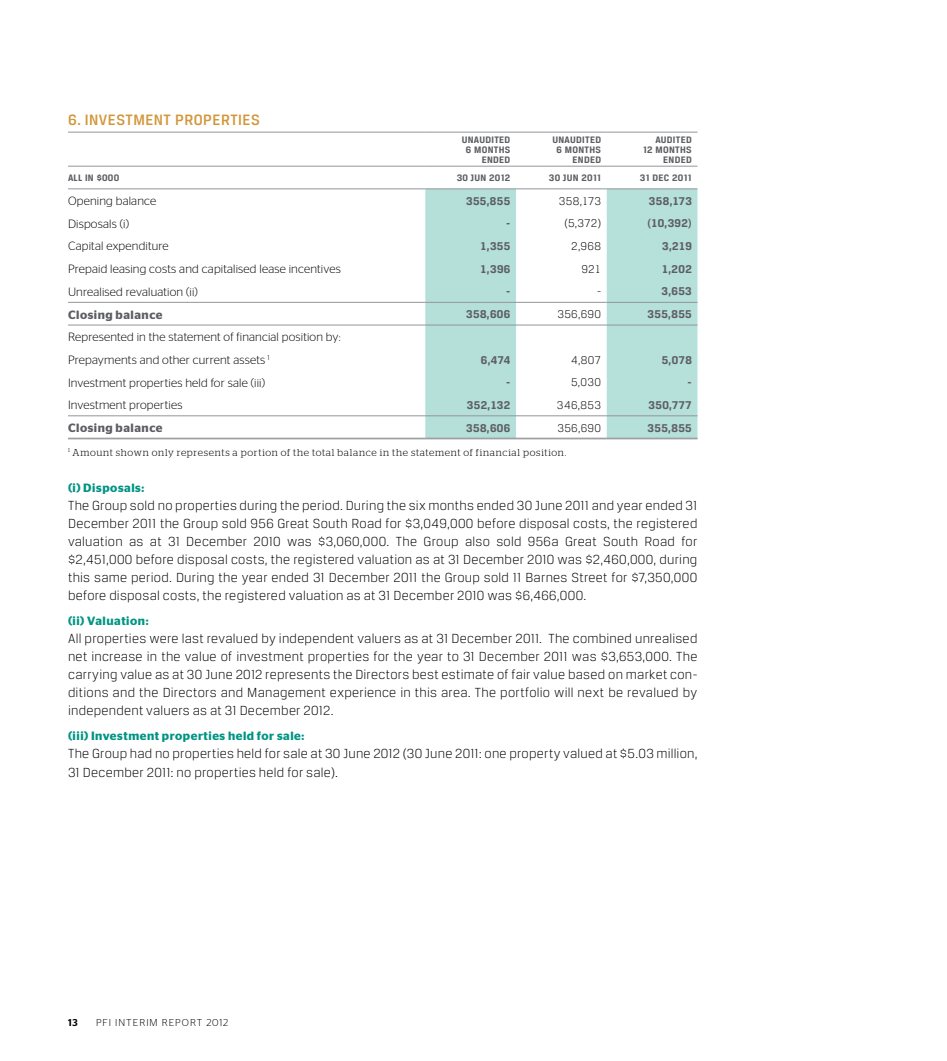
<style>
.page{position:relative;width:947px;height:1061px;background:#fff}
.page>*{position:absolute;margin:0;border:0;box-sizing:border-box;transform-origin:0 0}
.t1{font:500 16px "Breuer Text";color:#d2973b}
.t2{font:300 14px/18px "Breuer Text";letter-spacing:.02em;color:#000;text-align:justify}
.t3{font:300 12px/22.4px "Stag Sans";letter-spacing:.015em;color:#000}
.t4{font:700 12px "Breuer Text";letter-spacing:.035em;color:#5d5e62}
.t5{font:600 12px "Stag Sans";letter-spacing:.045em;color:#009483}
.t6{font:300 12px "Breuer Text";letter-spacing:.025em;color:#000}
.t7{font:600 12px "Stag Sans";letter-spacing:.045em;color:#5d5e62}
.t8{font:700 10px/10px "Breuer Text";letter-spacing:.03em;color:#5d5e62}
.t9{font:300 10px "Stag";letter-spacing:.065em;color:#000}
.t10{font:300 10px "Stag Sans";letter-spacing:.095em;color:#000}
.t11{font:500 10px "Stag Sans";color:#000}
</style>
<div class="page">
<div style="left:425px;top:189px;width:91px;height:248px;background:#b4e0d9"></div>
<div style="left:607px;top:189px;width:90px;height:248px;background:#b6e0da"></div>
<hr style="left:68px;top:132px;width:357px;height:1px;background:#939598">
<hr style="left:425px;top:132px;width:91px;height:1px;background:#939598">
<hr style="left:516px;top:132px;width:91px;height:1px;background:#939598">
<hr style="left:607px;top:132px;width:90px;height:1px;background:#939598">
<hr style="left:68px;top:166px;width:357px;height:1px;background:#939598">
<hr style="left:425px;top:166px;width:91px;height:1px;background:#939598">
<hr style="left:516px;top:166px;width:91px;height:1px;background:#939598">
<hr style="left:607px;top:166px;width:90px;height:1px;background:#939598">
<hr style="left:68px;top:188px;width:357px;height:1px;background:#939598">
<hr style="left:425px;top:188px;width:91px;height:1px;background:#939598">
<hr style="left:516px;top:188px;width:91px;height:1px;background:#939598">
<hr style="left:607px;top:188px;width:90px;height:1px;background:#939598">
<hr style="left:68px;top:302px;width:357px;height:1px;background:#939598">
<hr style="left:425px;top:302px;width:91px;height:1px;background:#939598">
<hr style="left:516px;top:302px;width:91px;height:1px;background:#939598">
<hr style="left:607px;top:302px;width:90px;height:1px;background:#939598">
<hr style="left:68px;top:324px;width:357px;height:1px;background:#939598">
<hr style="left:425px;top:324px;width:91px;height:1px;background:#939598">
<hr style="left:516px;top:324px;width:91px;height:1px;background:#939598">
<hr style="left:607px;top:324px;width:90px;height:1px;background:#939598">
<hr style="left:68px;top:415px;width:357px;height:1px;background:#939598">
<hr style="left:425px;top:415px;width:91px;height:1px;background:#939598">
<hr style="left:516px;top:415px;width:91px;height:1px;background:#939598">
<hr style="left:607px;top:415px;width:90px;height:1px;background:#939598">
<hr style="left:68px;top:437px;width:357px;height:1px;background:#939598">
<hr style="left:68px;top:438px;width:357px;height:1px;background:#939598">
<hr style="left:425px;top:437px;width:91px;height:1px;background:#939598">
<hr style="left:425px;top:438px;width:91px;height:1px;background:#939598">
<hr style="left:516px;top:437px;width:91px;height:1px;background:#939598">
<hr style="left:516px;top:438px;width:91px;height:1px;background:#939598">
<hr style="left:607px;top:437px;width:90px;height:1px;background:#939598">
<hr style="left:607px;top:438px;width:90px;height:1px;background:#939598">
<p class="t1" style="left:68px;top:111px;width:32px">6. INVESTMENT</p>
<p class="t1" style="left:175px;top:111px;width:10px">PROPERTIES</p>
<p class="t8" style="left:466px;top:134px;width:26px;text-indent:-4px">UNAUDITED<br>6 MONTHS</p>
<p class="t8" style="left:482px;top:154px;width:7px">ENDED</p>
<p class="t8" style="left:556px;top:134px;width:26px;text-indent:-4px">UNAUDITED<br>6 MONTHS</p>
<p class="t8" style="left:572px;top:154px;width:7px">ENDED</p>
<p class="t8" style="left:643px;top:134px;width:30px;text-indent:12px">AUDITED<br>12 MONTHS</p>
<p class="t8" style="left:663px;top:154px;width:7px">ENDED</p>
<p class="t8" style="left:68px;top:173px;width:53px">ALL IN $000</p>
<p class="t8" style="left:457px;top:173px;width:55px">30 JUN 2012</p>
<p class="t8" style="left:549px;top:173px;width:54px">30 JUN 2011</p>
<p class="t8" style="left:640px;top:173px;width:53px">31 DEC 2011</p>
<p class="t3" style="left:68px;top:190px;width:90px">Opening balance</p>
<p class="t4" style="left:466px;top:194px;width:46px">355,855</p>
<p class="t6" style="left:559px;top:194px;width:44px">358,173</p>
<p class="t4" style="left:649px;top:194px;width:44px">358,173</p>
<p class="t3" style="left:68px;top:212px;width:62px">Disposals (i)</p>
<p class="t4" style="left:506px;top:217px;width:6px">-</p>
<p class="t6" style="left:564px;top:217px;width:38px">(5,372)</p>
<p class="t4" style="left:647px;top:217px;width:46px">(10,392)</p>
<p class="t3" style="left:68px;top:235px;width:102px">Capital expenditure</p>
<p class="t4" style="left:480px;top:239px;width:32px">1,355</p>
<p class="t6" style="left:571px;top:239px;width:31px">2,968</p>
<p class="t4" style="left:662px;top:239px;width:31px">3,219</p>
<p class="t3" style="left:68px;top:257px;width:274px">Prepaid leasing costs and capitalised lease incentives</p>
<p class="t4" style="left:480px;top:262px;width:32px">1,396</p>
<p class="t6" style="left:581px;top:262px;width:21px">921</p>
<p class="t4" style="left:662px;top:262px;width:32px">1,202</p>
<p class="t3" style="left:68px;top:280px;width:131px">Unrealised revaluation (ii)</p>
<p class="t4" style="left:506px;top:284px;width:6px">-</p>
<p class="t6" style="left:597px;top:285px;width:6px">-</p>
<p class="t4" style="left:661px;top:284px;width:32px">3,653</p>
<p class="t7" style="left:68px;top:307px;width:96px">Closing balance</p>
<p class="t4" style="left:466px;top:307px;width:46px">358,606</p>
<p class="t6" style="left:557px;top:308px;width:45px">356,690</p>
<p class="t4" style="left:647px;top:307px;width:46px">355,855</p>
<p class="t3" style="left:68px;top:326px;width:274px">Represented in the statement of financial position by:<br>Prepayments and other current assets <sup>1</sup></p>
<p class="t4" style="left:481px;top:353px;width:31px">6,474</p>
<p class="t6" style="left:571px;top:353px;width:31px">4,807</p>
<p class="t4" style="left:662px;top:353px;width:32px">5,078</p>
<p class="t3" style="left:68px;top:371px;width:198px">Investment properties held for sale (iii)</p>
<p class="t4" style="left:506px;top:375px;width:6px">-</p>
<p class="t6" style="left:571px;top:376px;width:31px">5,030</p>
<p class="t4" style="left:687px;top:375px;width:6px">-</p>
<p class="t3" style="left:68px;top:393px;width:116px">Investment properties</p>
<p class="t4" style="left:467px;top:398px;width:45px">352,132</p>
<p class="t6" style="left:557px;top:398px;width:46px">346,853</p>
<p class="t4" style="left:648px;top:398px;width:45px">350,777</p>
<p class="t7" style="left:68px;top:421px;width:96px">Closing balance</p>
<p class="t4" style="left:466px;top:421px;width:46px">358,606</p>
<p class="t6" style="left:557px;top:421px;width:45px">356,690</p>
<p class="t4" style="left:647px;top:421px;width:46px">355,855</p>
<p class="t9" style="left:68px;top:446px;width:500px"><sup>1</sup> Amount shown only represents a portion of the total balance in the statement of financial position.</p>
<p class="t5" style="left:68px;top:480px;width:78px">(i) Disposals:</p>
<p class="t2" style="left:68px;top:495px;width:631px">The Group sold no properties during the period. During the six months ended 30 June 2011 and year ended 31<br>December 2011 the Group sold 956 Great South Road for $3,049,000 before disposal costs, the registered valuation as at 31 December 2010 was $3,060,000. The Group also sold 956a Great South Road for $2,451,000 before disposal costs, the registered valuation as at 31 December 2010 was $2,460,000, during this same period. During the year ended 31 December 2011 the Group sold 11 Barnes Street for $7,350,000 before disposal costs, the registered valuation as at 31 December 2010 was $6,466,000.</p>
<p class="t5" style="left:68px;top:613px;width:82px">(ii) Valuation:</p>
<p class="t2" style="left:68px;top:629px;width:631px">All properties were last revalued by independent valuers as at 31 December 2011. The combined unrealised net increase in the value of investment properties for the year to 31 December 2011 was $3,653,000. The carrying value as at 30 June 2012 represents the Directors best estimate of fair value based on market con&shy;ditions and the Directors and Management experience in this area. The portfolio will next be revalued by independent valuers as at 31 December 2012.</p>
<p class="t5" style="left:68px;top:729px;width:238px">(iii) Investment properties held for sale:</p>
<p class="t2" style="left:68px;top:744px;width:631px">The Group had no properties held for sale at 30 June 2012 (30 June 2011: one property valued at $5.03 million,<br>31 December 2011: no properties held for sale).</p>
<p class="t11" style="left:68px;top:1016px;width:11px">13</p>
<p class="t10" style="left:96px;top:1016px;width:75px">PFI INTERIM Report</p>
<p class="t10" style="left:206px;top:1016px;width:23px">2012</p>
</div>
